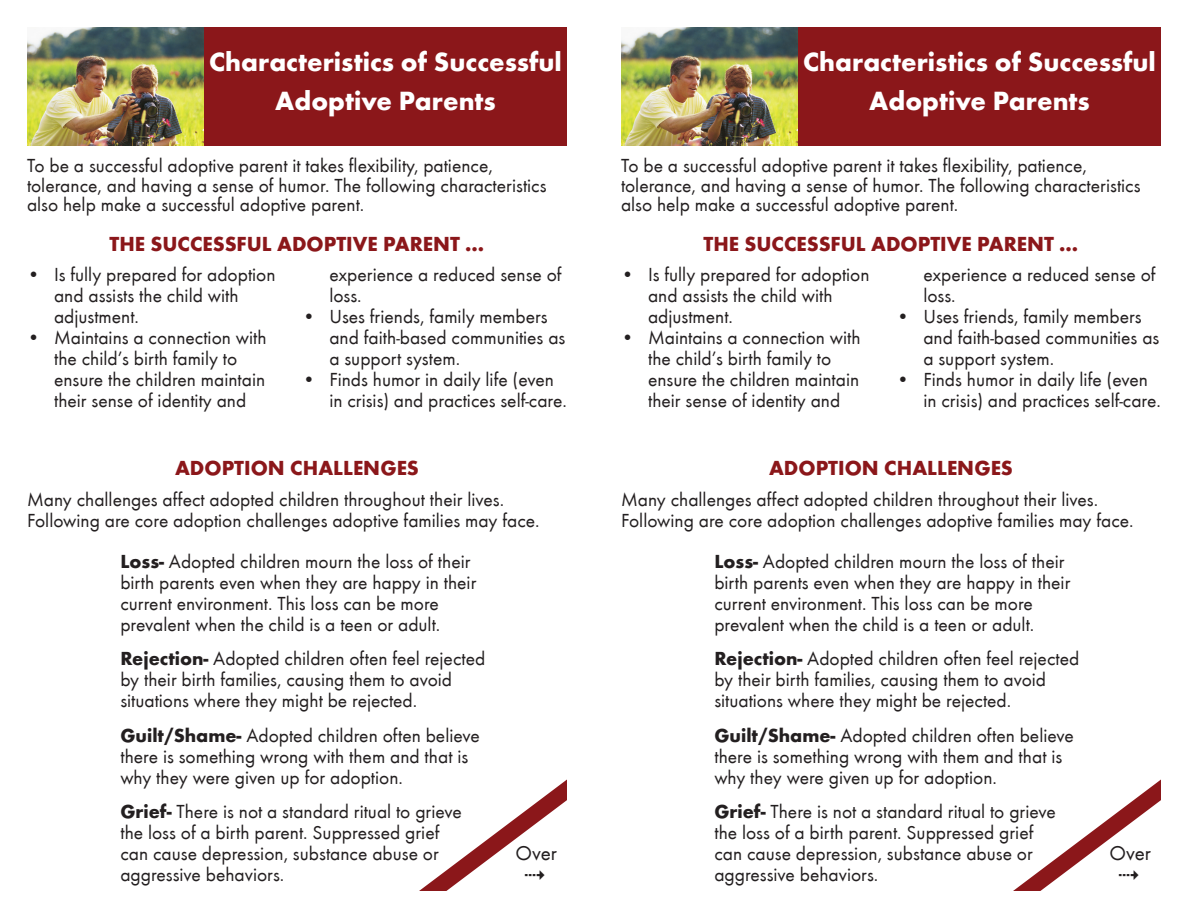
<style>
.page{position:relative;width:1188px;height:918px;background:#fff}
.page>*{position:absolute;margin:0;border:0;box-sizing:border-box;transform-origin:0 0}
.t1{font:700 27.15px/39.3px "Futura T";color:#fff;text-align:center}
.t2{font:700 21px "Futura T";color:#8b171a}
.t3{font:21px "Futura T Boo";color:#231f20}
.t4{font:19.5px/21px "Futura T Boo";color:#231f20}
.s1{font-family:"Futura T";font-weight:700}
</style>
<div class="page">
<div style="left:121px;top:27px;width:446px;height:118px;background:#8b171a"></div>
<div style="left:715px;top:27px;width:446px;height:118px;background:#8b171a"></div>
<img style="left:27px;top:27px;width:177px;height:118px">
<img style="left:621px;top:27px;width:177px;height:118px">
<svg style="left:419px;top:780px;width:148px;height:111px"></svg>
<svg style="left:1013px;top:780px;width:148px;height:111px"></svg>
<p class="t1" style="left:209px;top:42px;width:354px">Characteristics of Successful<br>Adoptive Parents</p>
<p class="t1" style="left:803px;top:42px;width:354px">Characteristics of Successful<br>Adoptive Parents</p>
<p class="t4" style="left:27px;top:156px;width:521px;line-height:19.5px">To be a successful adoptive parent it takes flexibility, patience, tolerance, and having a sense of humor. The following characteristics also help make a successful adoptive parent.</p>
<p class="t4" style="left:621px;top:156px;width:521px;line-height:19.5px">To be a successful adoptive parent it takes flexibility, patience, tolerance, and having a sense of humor. The following characteristics also help make a successful adoptive parent.</p>
<p class="t2" style="left:110px;top:232px;width:376px">THE SUCCESSFUL ADOPTIVE PARENT ...</p>
<p class="t2" style="left:704px;top:232px;width:376px">THE SUCCESSFUL ADOPTIVE PARENT ...</p>
<p class="t4" style="left:54px;top:265px;width:223px;text-indent:-27px">• Is fully prepared for adoption and assists the child with adjustment.</p>
<p class="t4" style="left:54px;top:328px;width:214px;text-indent:-27px">• Maintains a connection with the child’s birth family to ensure the children maintain their sense of identity and</p>
<p class="t4" style="left:329px;top:265px;width:234px">experience a reduced sense of loss.</p>
<p class="t4" style="left:329px;top:307px;width:238px;text-indent:-27px">• Uses friends, family members and faith-based communities as a support system.</p>
<p class="t4" style="left:329px;top:370px;width:239px;text-indent:-27px">• Finds humor in daily life (even in crisis) and practices self-care.</p>
<p class="t4" style="left:648px;top:265px;width:223px;text-indent:-27px">• Is fully prepared for adoption and assists the child with adjustment.</p>
<p class="t4" style="left:648px;top:328px;width:214px;text-indent:-27px">• Maintains a connection with the child’s birth family to ensure the children maintain their sense of identity and</p>
<p class="t4" style="left:923px;top:265px;width:234px">experience a reduced sense of loss.</p>
<p class="t4" style="left:923px;top:307px;width:238px;text-indent:-27px">• Uses friends, family members and faith-based communities as a support system.</p>
<p class="t4" style="left:923px;top:370px;width:239px;text-indent:-27px">• Finds humor in daily life (even in crisis) and practices self-care.</p>
<p class="t2" style="left:175px;top:455px;width:245px">ADOPTION CHALLENGES</p>
<p class="t2" style="left:769px;top:455px;width:245px">ADOPTION CHALLENGES</p>
<p class="t4" style="left:27px;top:489px;width:514px">Many challenges affect adopted children throughout their lives.<br>Following are core adoption challenges adoptive families may face.</p>
<p class="t4" style="left:621px;top:489px;width:514px">Many challenges affect adopted children throughout their lives.<br>Following are core adoption challenges adoptive families may face.</p>
<p class="t4" style="left:120px;top:551px;width:358px"><span class="s1">Loss-</span> Adopted children mourn the loss of their birth parents even when they are happy in their current environment. This loss can be more prevalent when the child is a teen or adult.</p>
<p class="t4" style="left:120px;top:648px;width:366px"><span class="s1">Rejection-</span> Adopted children often feel rejected by their birth families, causing them to avoid situations where they might be rejected.</p>
<p class="t4" style="left:120px;top:725px;width:361px"><span class="s1">Guilt/Shame-</span> Adopted children often believe there is something wrong with them and that is why they were given up for adoption.</p>
<p class="t4" style="left:120px;top:801px;width:343px"><span class="s1">Grief-</span> There is not a standard ritual to grieve the loss of a birth parent. Suppressed grief can cause depression, substance abuse or aggressive behaviors.</p>
<p class="t4" style="left:714px;top:551px;width:358px"><span class="s1">Loss-</span> Adopted children mourn the loss of their birth parents even when they are happy in their current environment. This loss can be more prevalent when the child is a teen or adult.</p>
<p class="t4" style="left:714px;top:648px;width:366px"><span class="s1">Rejection-</span> Adopted children often feel rejected by their birth families, causing them to avoid situations where they might be rejected.</p>
<p class="t4" style="left:714px;top:725px;width:361px"><span class="s1">Guilt/Shame-</span> Adopted children often believe there is something wrong with them and that is why they were given up for adoption.</p>
<p class="t4" style="left:714px;top:801px;width:343px"><span class="s1">Grief-</span> There is not a standard ritual to grieve the loss of a birth parent. Suppressed grief can cause depression, substance abuse or aggressive behaviors.</p>
<p class="t3" style="left:516px;top:842px;width:43px">Over</p>
<p class="t3" style="left:1110px;top:842px;width:43px">Over</p>
</div>
